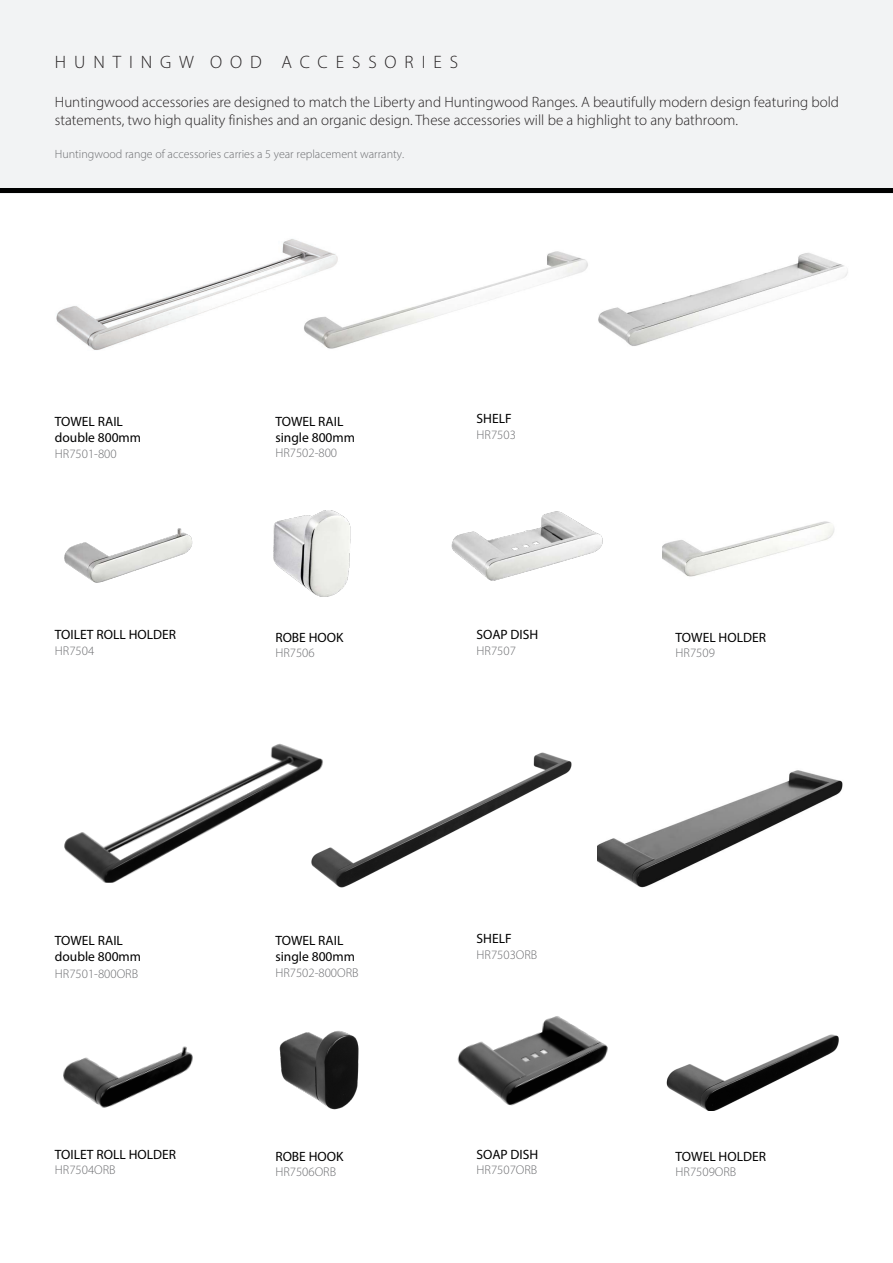
<style>
.page{position:relative;width:893px;height:1263px;background:#fff}
.page>*{position:absolute;margin:0;border:0;box-sizing:border-box;transform-origin:0 0}
.t1{font:300 18px "Myriad Pro";letter-spacing:.44em;color:#231f20}
.t2{font:300 15px/18px "Myriad Pro";color:#231f20}
.t3{font:13.5px "Myriad Pro";color:#000}
.t4{font:300 12.75px "Myriad Pro";color:#6c6d70}
.t5{font:300 12px "Myriad Pro";color:#6c6d70}
</style>
<div class="page">
<img style="left:362px;top:251px;width:226px;height:89px">
<img style="left:334px;top:752px;width:238px;height:136px">
<div style="left:0;top:0;width:893px;height:194px;background:#f2f3f4"></div>
<div style="left:0;top:188px;width:893px;height:5px;background:#000"></div>
<img style="left:56px;top:239px;width:306px;height:111px">
<img style="left:64px;top:743px;width:284px;height:140px">
<img style="left:598px;top:253px;width:250px;height:93px">
<img style="left:597px;top:770px;width:246px;height:118px">
<img style="left:273px;top:510px;width:78px;height:87px">
<img style="left:279px;top:1030px;width:80px;height:80px">
<img style="left:662px;top:521px;width:173px;height:56px">
<img style="left:666px;top:1034px;width:173px;height:76px">
<img style="left:64px;top:528px;width:129px;height:55px">
<img style="left:63px;top:1046px;width:130px;height:62px">
<img style="left:451px;top:511px;width:152px;height:70px">
<img style="left:457px;top:1016px;width:151px;height:90px">
<p class="t1" style="left:55px;top:51px;width:405px">HUNTINGW OOD ACCESSORIES</p>
<p class="t2" style="left:55px;top:93px;width:786px">Huntingwood accessories are designed to match the Liberty and Huntingwood Ranges. A beautifully modern design featuring bold statements, two high quality finishes and an organic design. These accessories will be a highlight to any bathroom.</p>
<p class="t5" style="left:55px;top:147px;width:351px">Huntingwood range of accessories carries a 5 year replacement warranty.</p>
<p class="t3" style="left:55px;top:413px;width:70px">TOWEL RAIL</p>
<p class="t3" style="left:55px;top:429px;width:88px">double 800mm</p>
<p class="t4" style="left:55px;top:446px;width:63px">HR7501-800</p>
<p class="t3" style="left:275px;top:413px;width:70px">TOWEL RAIL</p>
<p class="t3" style="left:275px;top:429px;width:81px">single 800mm</p>
<p class="t4" style="left:275px;top:445px;width:63px">HR7502-800</p>
<p class="t3" style="left:477px;top:410px;width:37px">SHELF</p>
<p class="t4" style="left:477px;top:427px;width:41px">HR7503</p>
<p class="t3" style="left:55px;top:627px;width:123px">TOILET ROLL HOLDER</p>
<p class="t4" style="left:55px;top:643px;width:41px">HR7504</p>
<p class="t3" style="left:275px;top:629px;width:70px">ROBE HOOK</p>
<p class="t4" style="left:275px;top:645px;width:41px">HR7506</p>
<p class="t3" style="left:477px;top:627px;width:63px">SOAP DISH</p>
<p class="t4" style="left:477px;top:643px;width:41px">HR7507</p>
<p class="t3" style="left:676px;top:629px;width:92px">TOWEL HOLDER</p>
<p class="t4" style="left:676px;top:645px;width:41px">HR7509</p>
<p class="t3" style="left:55px;top:932px;width:70px">TOWEL RAIL</p>
<p class="t3" style="left:55px;top:948px;width:88px">double 800mm</p>
<p class="t4" style="left:55px;top:965px;width:85px">HR7501-800ORB</p>
<p class="t3" style="left:275px;top:932px;width:70px">TOWEL RAIL</p>
<p class="t3" style="left:275px;top:948px;width:81px">single 800mm</p>
<p class="t4" style="left:275px;top:965px;width:85px">HR7502-800ORB</p>
<p class="t3" style="left:477px;top:930px;width:37px">SHELF</p>
<p class="t4" style="left:477px;top:947px;width:62px">HR7503ORB</p>
<p class="t3" style="left:55px;top:1146px;width:123px">TOILET ROLL HOLDER</p>
<p class="t4" style="left:55px;top:1162px;width:62px">HR7504ORB</p>
<p class="t3" style="left:275px;top:1148px;width:70px">ROBE HOOK</p>
<p class="t4" style="left:275px;top:1164px;width:62px">HR7506ORB</p>
<p class="t3" style="left:477px;top:1146px;width:63px">SOAP DISH</p>
<p class="t4" style="left:477px;top:1162px;width:62px">HR7507ORB</p>
<p class="t3" style="left:676px;top:1148px;width:92px">TOWEL HOLDER</p>
<p class="t4" style="left:676px;top:1164px;width:62px">HR7509ORB</p>
</div>
